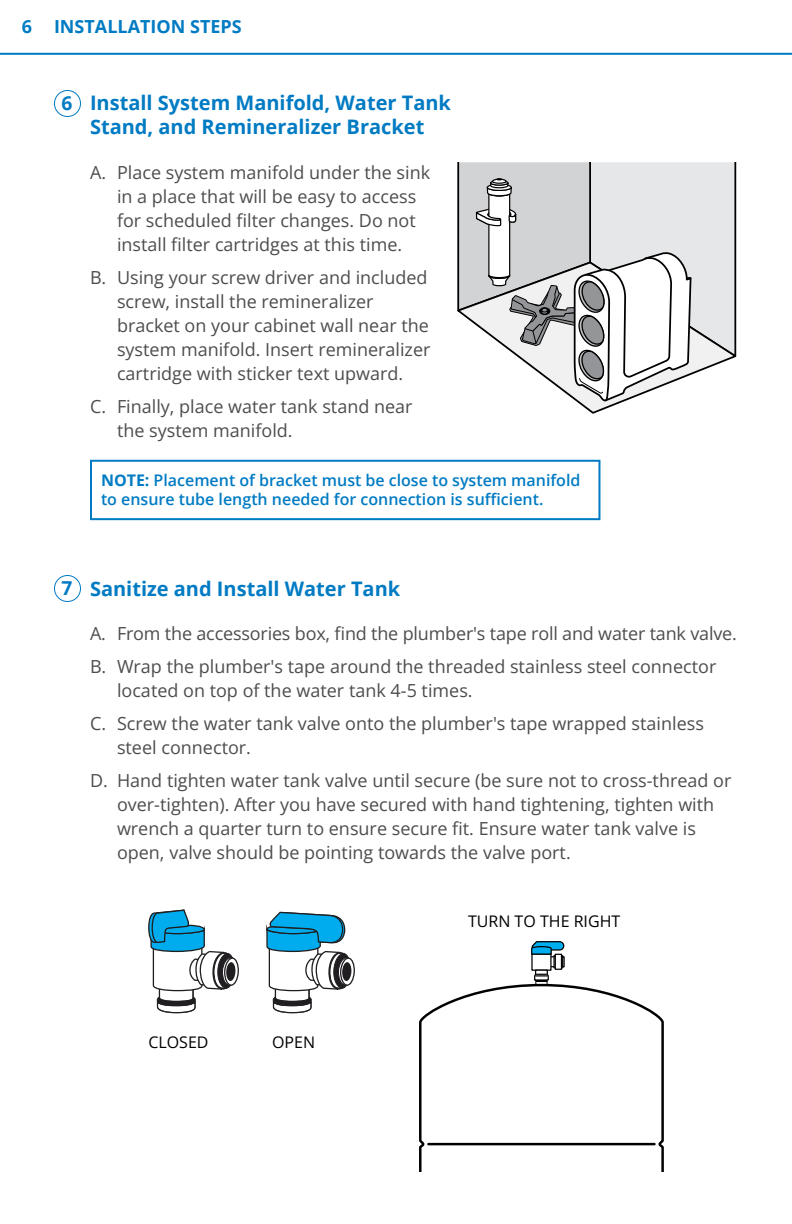
<style>
.page{position:relative;width:792px;height:1224px;background:#fff}
.page>*{position:absolute;margin:0;border:0;box-sizing:border-box;transform-origin:0 0}
.t1{font:700 20px/24px "Open Sans";color:#007bc3}
.t2{font:700 19.2px "Open Sans";color:#007bc3}
.t3{font:18px/24px "Open Sans";color:#4d4d4f}
.t4{font:700 18px "Open Sans";color:#007bc3}
.t5{font:600 16px/19.2px "Open Sans";color:#007bc3}
.t6{font:16px "Open Sans";color:#000}
.s1{font-weight:400;color:#fff}
.s2{font-weight:700}
</style>
<div class="page">
<hr style="left:0;top:53px;width:792px;height:2px;background:#007bc3">
<div style="left:54px;top:575px;width:27px;height:27px;border:1px solid #007bc3;border-radius:50%"></div>
<svg style="left:419px;top:984px;width:245px;height:187px"></svg>
<hr style="left:428px;top:1143px;width:226px;height:2px;background:#000">
<div style="left:549px;top:956px;width:16px;height:11px;border:1px solid #000"></div>
<div style="left:553px;top:955px;width:10px;height:13px;border:1px solid #000"></div>
<div style="left:555px;top:954px;width:6px;height:15px;background:#fff"></div>
<div style="left:555px;top:954px;width:7px;height:16px;border:1px solid #000"></div>
<div style="left:532px;top:954px;width:19px;height:16px;background:#fff"></div>
<svg style="left:533px;top:969px;width:32px;height:17px"></svg>
<svg style="left:531px;top:941px;width:34px;height:14px"></svg>
<svg style="left:148px;top:909px;width:91px;height:105px"></svg>
<svg style="left:266px;top:911px;width:89px;height:103px"></svg>
<div style="left:54px;top:90px;width:27px;height:27px;border:1px solid #007bc3;border-radius:50%"></div>
<svg style="left:457px;top:162px;width:280px;height:252px"></svg>
<div style="left:90px;top:460px;width:510px;height:60px;border:2px solid #007bc3"></div>
<p class="t4" style="left:22px;top:14px;width:222px"><span class="s1">2</span>6 INSTALLATION STEPS</p>
<p class="t2" style="left:62px;top:90px;width:12px">6</p>
<p class="t1" style="left:90px;top:91px;width:363px">Install System Manifold, Water Tank<br>Stand, and Remineralizer Bracket</p>
<p class="t3" style="left:117px;top:160px;width:315px;text-indent:-27px">A. Place system manifold under the sink in a place that will be easy to access for scheduled filter changes. Do not install filter cartridges at this time.</p>
<p class="t3" style="left:117px;top:265px;width:315px;text-indent:-27px">B. Using your screw driver and included screw, install the remineralizer bracket on your cabinet wall near the system manifold. Insert remineralizer cartridge with sticker text upward.</p>
<p class="t3" style="left:117px;top:394px;width:297px;text-indent:-27px">C. Finally, place water tank stand near the system manifold.</p>
<p class="t5" style="left:101px;top:470px;width:481px"><span class="s2">NOTE:</span> Placement of bracket must be close to system manifold to ensure tube length needed for connection is sufficient.</p>
<p class="t2" style="left:62px;top:575px;width:12px">7</p>
<p class="t1" style="left:90px;top:576px;width:312px">Sanitize and Install Water Tank</p>
<p class="t3" style="left:90px;top:617px;width:648px;line-height:33px">A. From the accessories box, find the plumber's tape roll and water tank valve.<br>B. Wrap the plumber's tape around the threaded stainless steel connector</p>
<p class="t3" style="left:90px;top:674px;width:615px;line-height:33px;text-indent:27px">located on top of the water tank 4-5 times.<br>C. Screw the water tank valve onto the plumber's tape wrapped stainless</p>
<p class="t3" style="left:90px;top:731px;width:643px;line-height:33px;text-indent:27px">steel connector.<br>D. Hand tighten water tank valve until secure (be sure not to cross-thread or</p>
<p class="t3" style="left:117px;top:792px;width:599px">over-tighten). After you have secured with hand tightening, tighten with wrench a quarter turn to ensure secure fit. Ensure water tank valve is open, valve should be pointing towards the valve port.</p>
<p class="t6" style="left:468px;top:910px;width:154px">TURN TO THE RIGHT</p>
<p class="t6" style="left:148px;top:1032px;width:62px">CLOSED</p>
<p class="t6" style="left:272px;top:1032px;width:45px">OPEN</p>
</div>
